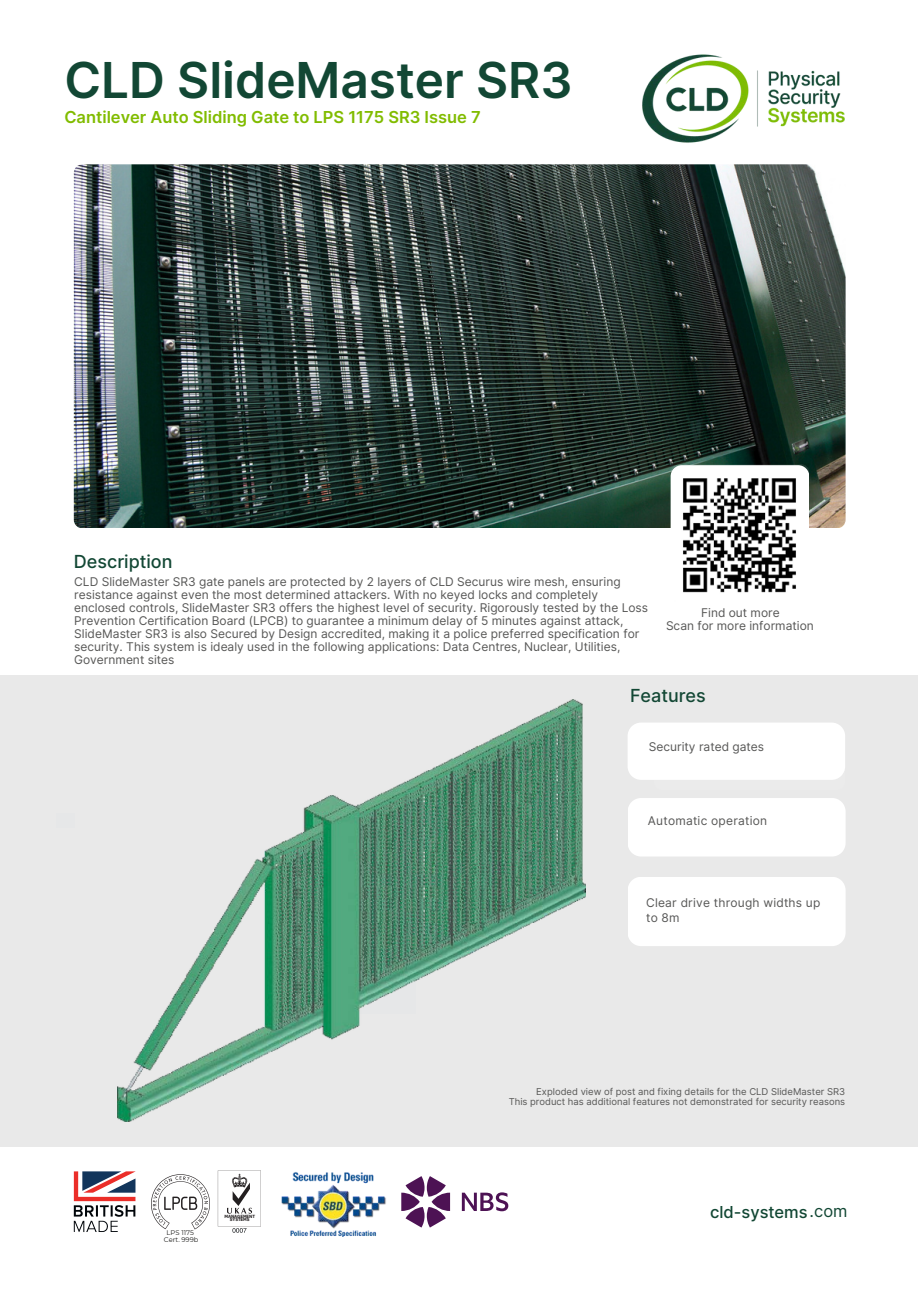
<style>
.page{position:relative;width:918px;height:1289px;background:#fff}
.page>*{position:absolute;margin:0;border:0;box-sizing:border-box;transform-origin:0 0}
.t1{font:600 49.5px "Inter";color:#124734}
.t2{font:500 18px "Inter";color:#124734}
.t3{font:600 16.5px "Inter";color:#81bc00}
.t4{font:500 16.5px "Inter";color:#124734}
.t5{font:12px/13px "Inter";color:#575756}
.t6{font:12px/14.7px "Inter";letter-spacing:.02em;color:#575756}
.t7{font:9.45px "Inter";color:#575756}
.t8{font:6.75px "Montserrat";color:#1d1d1b}
.t9{font:700 4.5px/3.4px "IBM Plex Sans";letter-spacing:-.03em;color:#231f20;text-align:center}
.s1{font-weight:400}
</style>
<div class="page">
<img style="left:74px;top:164px;width:772px;height:364px;border-radius:9px">
<div style="left:0;top:675px;width:918px;height:471px;background:#e9e9e9"></div>
<div style="left:628px;top:723px;width:214px;height:56px;background:#fff"></div>
<div style="left:654px;top:726px;width:191px;height:64px;background:#fff;border-radius:9px"></div>
<div style="left:671px;top:465px;width:138px;height:139px;background:#fff;border-radius:11px"></div>
<svg style="left:401px;top:1176px;width:49px;height:51px"></svg>
<svg style="left:462px;top:1192px;width:46px;height:18px"></svg>
<div style="left:628px;top:798px;width:217px;height:58px;background:#fff"></div>
<div style="left:628px;top:877px;width:217px;height:68px;background:#fff"></div>
<img style="left:617px;top:54px;width:228px;height:111px">
<svg style="left:151px;top:1174px;width:59px;height:55px"></svg>
<svg style="left:218px;top:1170px;width:43px;height:62px"></svg>
<svg style="left:74px;top:1171px;width:62px;height:60px"></svg>
<img style="left:281px;top:1172px;width:105px;height:64px">
<img style="left:118px;top:699px;width:468px;height:422px">
<img style="left:673px;top:468px;width:133px;height:125px">
<p class="t1" style="left:64px;top:50px;width:510px">CLD SlideMaster SR3</p>
<p class="t3" style="left:64px;top:107px;width:418px">Cantilever Auto Sliding Gate to LPS 1175 SR3 Issue 7</p>
<p class="t2" style="left:74px;top:551px;width:100px">Description</p>
<p class="t5" style="left:74px;top:575px;width:575px">CLD SlideMaster SR3 gate panels are protected by 2 layers of CLD Securus wire mesh, ensuring resistance against even the most determined attackers. With no keyed locks and completely enclosed controls, SlideMaster SR3 offers the highest level of security. Rigorously tested by the Loss Prevention Certification Board (LPCB) to guarantee a minimum delay of 5 minutes against attack, SlideMaster SR3 is also Secured by Design accredited, making it a police preferred specification for security. This system is idealy used in the following applications: Data Centres, Nuclear, Utilities, Government sites</p>
<p class="t5" style="left:701px;top:605px;width:80px">Find out more</p>
<p class="t5" style="left:666px;top:619px;width:149px">Scan for more information</p>
<p class="t2" style="left:630px;top:684px;width:77px">Features</p>
<p class="t5" style="left:649px;top:739px;width:117px">Security rated gates</p>
<p class="t6" style="left:648px;top:812px;width:121px">Automatic operation</p>
<p class="t6" style="left:646px;top:895px;width:176px">Clear drive through widths up to 8m</p>
<p class="t8" style="left:167px;top:1228px;width:29px">LPS 1175</p>
<p class="t8" style="left:164px;top:1235px;width:36px">Cert. 999b</p>
<p class="t9" style="left:225px;top:1214px;width:32px">MANAGEMENT<br>SYSTEMS</p>
<p class="t7" style="left:536px;top:1085px;width:310px">Exploded view of post and fixing details for the CLD SlideMaster SR3</p>
<p class="t7" style="left:509px;top:1095px;width:338px">This product has additional features not demonstrated for security reasons</p>
<p class="t4" style="left:710px;top:1202px;width:139px">cld-systems<span class="s1">.com</span></p>
</div>
